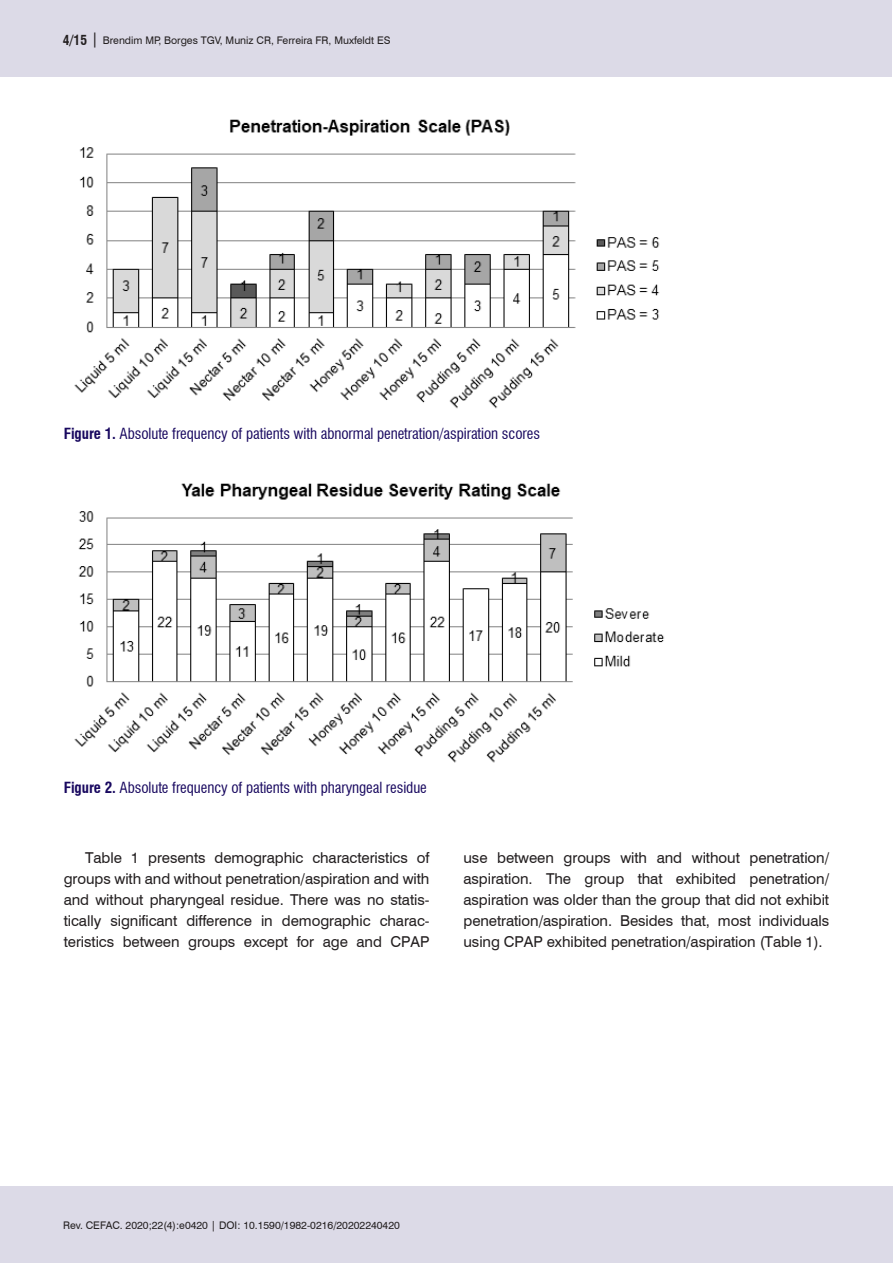
<style>
.page{position:relative;width:893px;height:1263px;background:#fff}
.page>*{position:absolute;margin:0;border:0;box-sizing:border-box;transform-origin:0 0}
.Corpo_do_texto_INGL{font:15px/21px "Swiss 721 BT";letter-spacing:-.005em;color:#231f20;text-align:justify}
.Titulo_tabelas_e_gr{font:condensed 15px "Swiss 721 BT";letter-spacing:-.005em;color:#18085f}
.t1{font:10.5px "Swiss 721 BT";color:#231f20}
.s1{font-weight:700;font-stretch:condensed;font-size:13.5px}
.s2{font-size:15px}
.s3{font-weight:700}
</style>
<div class="page">
<div style="left:0;top:1186px;width:892px;height:77px;background:#dcdae7"></div>
<div style="left:0;top:0;width:892px;height:77px;background:#dcdae7"></div>
<img style="left:74px;top:119px;width:586px;height:290px">
<img style="left:74px;top:483px;width:590px;height:280px">
<p class="t1" style="left:63px;top:33px;width:329px"><span class="s1">4/15</span> <span class="s2">|</span> Brendim MP, Borges TGV, Muniz CR, Ferreira FR, Muxfeldt ES</p>
<p class="Titulo_tabelas_e_gr" style="left:64px;top:424px;width:478px"><span class="s3">Figure 1.</span> Absolute frequency of patients with abnormal penetration/aspiration scores</p>
<p class="Titulo_tabelas_e_gr" style="left:64px;top:778px;width:365px"><span class="s3">Figure 2.</span> Absolute frequency of patients with pharyngeal residue</p>
<p class="Corpo_do_texto_INGL" style="left:64px;top:846px;width:367px;text-indent:21px">Table 1 presents demographic characteristics of groups with and without penetration/aspiration and with and without pharyngeal residue. There was no statis&shy;tically significant difference in demographic charac&shy;teristics between groups except for age and CPAP</p>
<p class="Corpo_do_texto_INGL" style="left:463px;top:846px;width:367px">use between groups with and without penetration/ aspiration. The group that exhibited penetration/ aspiration was older than the group that did not exhibit penetration/aspiration. Besides that, most individuals using CPAP exhibited penetration/aspiration (Table 1).</p>
<p class="t1" style="left:63px;top:1218px;width:338px">Rev. CEFAC. 2020;22(4):e0420 | DOI: 10.1590/1982-0216/20202240420</p>
</div>
